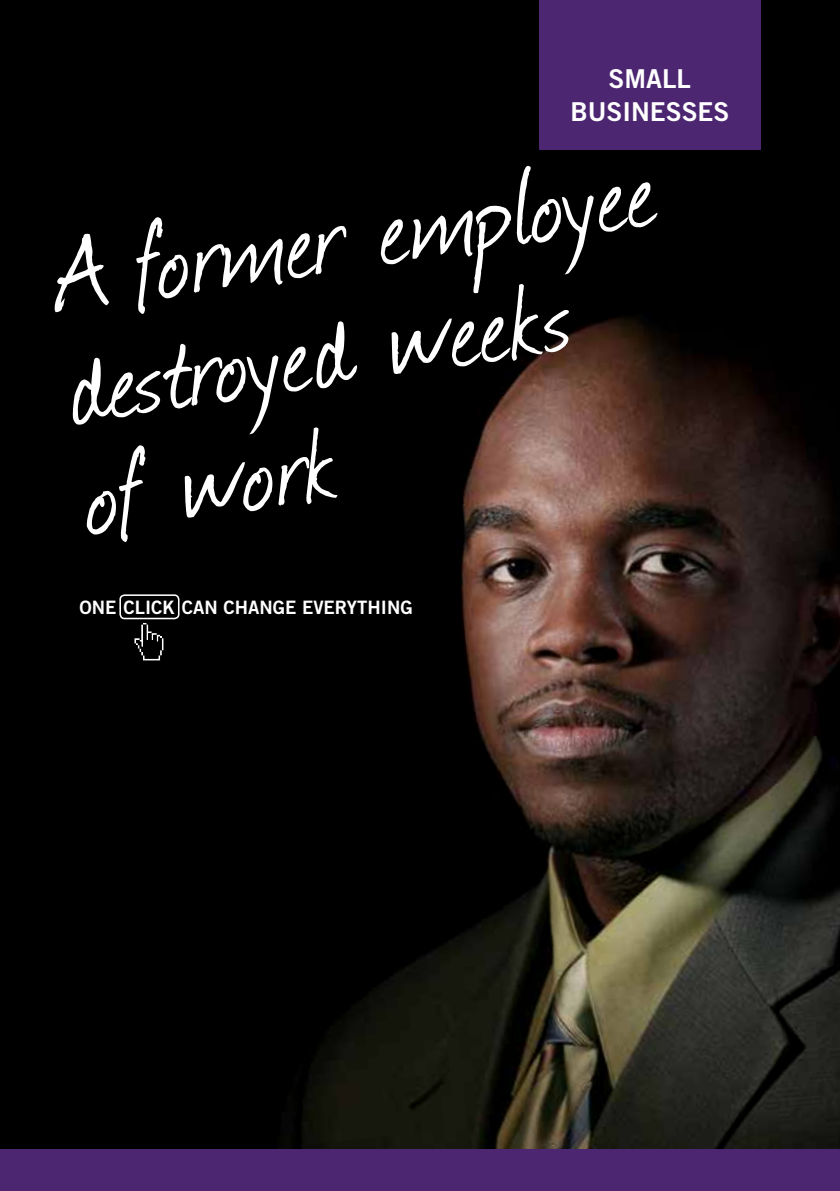
<style>
.page{position:relative;width:840px;height:1191px;background:#fff}
.page>*{position:absolute;margin:0;border:0;box-sizing:border-box;transform-origin:0 0}
.t1{font:125.4px/112.4px "Journal";color:#fff}
.t2{font:26px/33.4px "Trade Gothic Bold Two";color:#fff;text-align:center}
.t3{font:18.4px "Trade Gothic Bold Two";color:#fff}
</style>
<div class="page">
<div style="left:0;top:0;width:839px;height:1191px;background:#000"></div>
<img style="left:0;top:317px;width:839px;height:833px">
<div style="left:0;top:1150px;width:839px;height:41px;background:#4d2672"></div>
<div style="left:119px;top:594px;width:60px;height:25px;border:2px solid #fff;border-radius:4px"></div>
<svg style="left:134px;top:623px;width:29px;height:37px"></svg>
<div style="left:539px;top:0;width:221px;height:149px;background:#4d2672"></div>
<p class="t2" style="left:570px;top:61px;width:160px">SMALL<br>BUSINESSES</p>
<p class="t1" style="left:44px;top:216px;width:609px;rotate:-8deg">A former employee destroyed weeks<br>of work</p>
<p class="t3" style="left:79px;top:596px;width:334px">ONE CLICK CAN CHANGE EVERYTHING</p>
</div>
